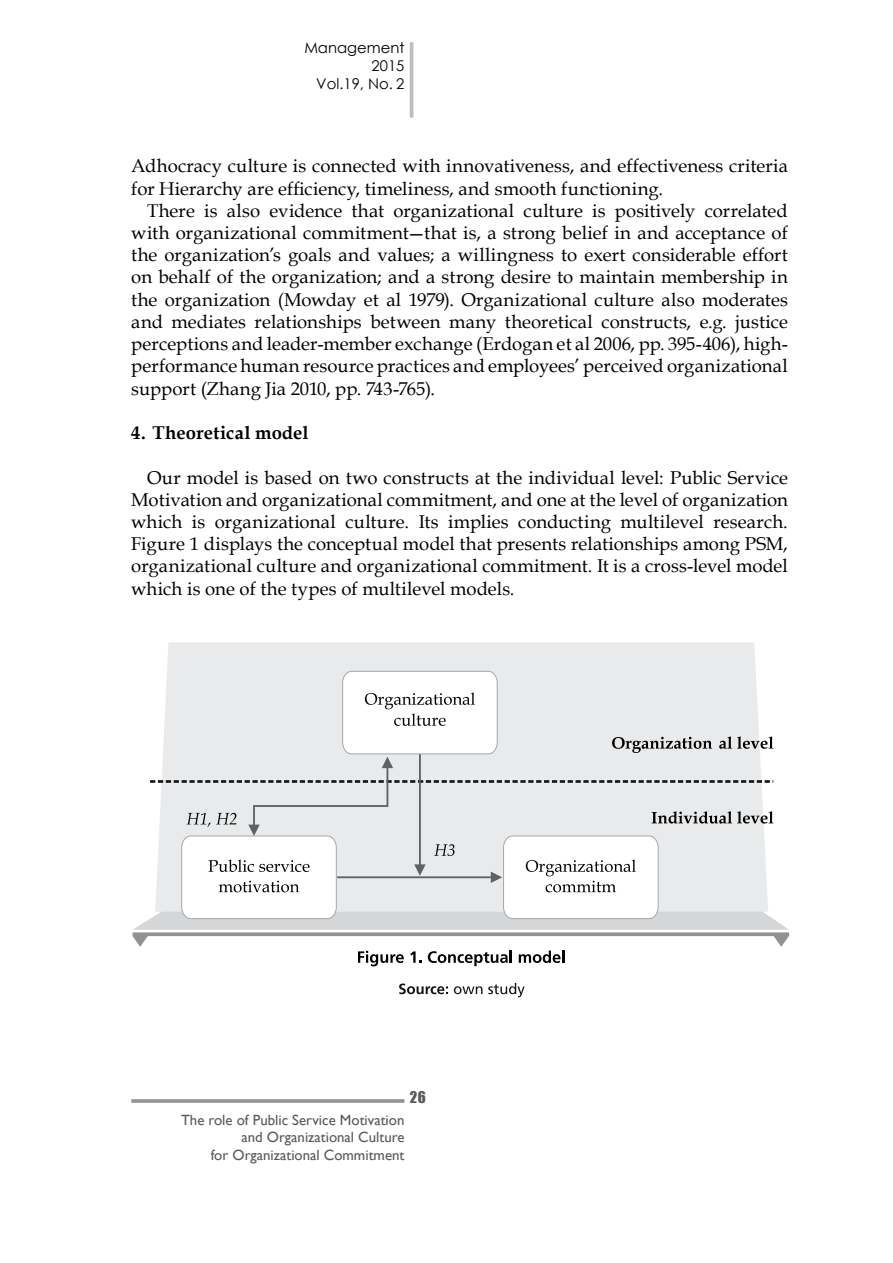
<style>
.page{position:relative;width:893px;height:1263px;background:#fff}
.page>*{position:absolute;margin:0;border:0;box-sizing:border-box;transform-origin:0 0}
.t1{font:18.6px/22.2px "Book Antiqua";letter-spacing:.005em;color:#000;text-align:justify}
.t2{font:700 18.6px "Book Antiqua";letter-spacing:.01em;color:#000}
.t3{font:14.85px/17.9px "Gill Sans";color:#58595b;text-align:right}
.t4{font:14.85px/17.9px "Century Gothic";color:#000;text-align:right}
.t5{font:14.85px "Impact";color:#58595b}
</style>
<div class="page">
<svg style="left:131px;top:1099px;width:273px;height:4px"></svg>
<hr style="left:410px;top:42px;width:3px;height:76px;background:#bcbec0">
<div style="left:167px;top:642px;width:589px;height:28px;background:#e9eaeb"></div>
<svg style="left:358px;top:951px;width:46px;height:15px"></svg>
<svg style="left:410px;top:951px;width:11px;height:12px"></svg>
<svg style="left:428px;top:951px;width:84px;height:15px"></svg>
<svg style="left:519px;top:951px;width:45px;height:12px"></svg>
<svg style="left:133px;top:932px;width:656px;height:4px;fill:#919294"></svg>
<svg style="left:132px;top:936px;width:16px;height:11px"></svg>
<svg style="left:773px;top:936px;width:16px;height:11px"></svg>
<svg style="left:399px;top:984px;width:49px;height:10px"></svg>
<svg style="left:454px;top:986px;width:28px;height:8px"></svg>
<svg style="left:488px;top:983px;width:36px;height:14px"></svg>
<svg style="left:133px;top:670px;width:656px;height:260px"></svg>
<p class="t4" style="left:304px;top:39px;width:102px">Management<br>2015<br>Vol.19, No. 2</p>
<p class="t1" style="left:131px;top:155px;width:658px">Adhocracy culture is connected with innovativeness, and effectiveness criteria for Hierarchy are efficiency, timeliness, and smooth functioning.</p>
<p class="t1" style="left:131px;top:200px;width:658px;text-indent:16px">There is also evidence that organizational culture is positively correlated with organizational commitment—that is, a strong belief in and acceptance of the organization’s goals and values; a willingness to exert considerable effort on behalf of the organization; and a strong desire to maintain membership in the organization (Mowday et al 1979). Organizational culture also moderates and mediates relationships between many theoretical constructs, e.g. justice perceptions and leader-member exchange (Erdogan et al 2006, pp. 395-406), high&shy;performance human resource practices and employees’ perceived organizational support (Zhang Jia 2010, pp. 743-765).</p>
<p class="t2" style="left:131px;top:422px;width:179px">4. Theoretical model</p>
<p class="t1" style="left:131px;top:467px;width:658px;text-indent:16px">Our model is based on two constructs at the individual level: Public Service Motivation and organizational commitment, and one at the level of organization which is organizational culture. Its implies conducting multilevel research.<br>Figure 1 displays the conceptual model that presents relationships among PSM, organizational culture and organizational commitment. It is a cross-level model which is one of the types of multilevel models.</p>
<p class="t5" style="left:410px;top:1088px;width:18px">26</p>
<p class="t3" style="left:181px;top:1111px;width:225px">The role of Public Service Motivation and Organizational Culture<br>for Organizational Commitment</p>
</div>
